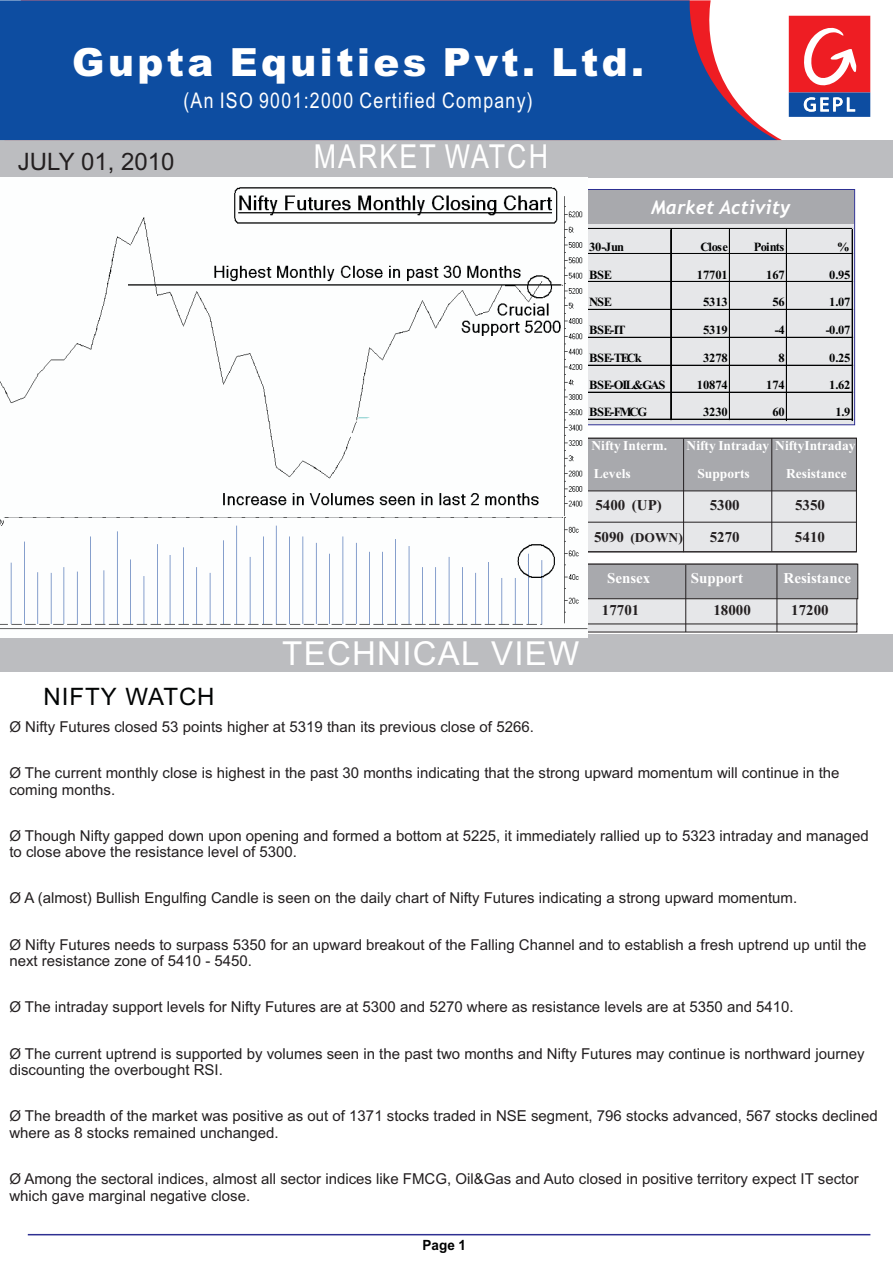
<style>
.page{position:relative;width:893px;height:1263px;background:#fff}
.page>*{position:absolute;margin:0;border:0;box-sizing:border-box;transform-origin:0 0}
.t1{font:900 38.85px "Arial";letter-spacing:.09em;color:#fff}
.t2{font:33px "Arial";letter-spacing:.04em;color:#fff}
.t3{font:33px "Arial";letter-spacing:.075em;color:#fff;scale:.81 1}
.t4{font:24px "Arial";color:#231f20}
.t5{font:24px "Arial";letter-spacing:.04em;color:#020404}
.t6{font:21.6px "Arial Narrow";letter-spacing:.06em;color:#fff}
.t7{font:italic 700 18.9px "Trebuchet MS";color:#fff}
.t8{font:15px/16.8px "Arial";color:#231f20}
.t9{font:700 15px "Times New Roman";color:#231f20}
.t10{font:700 15px "Times New Roman";color:#fff}
.t11{font:700 14.1px "Arial";color:#010202;scale:.96 1}
.t12{font:700 13.5px "Times New Roman";color:#fff}
.t13{font:700 13.5px "Times New Roman";color:#231f20}
.t14{font:700 12.45px "Times New Roman";letter-spacing:-.01em;color:#010202}
.t15{font:700 12.45px "Times New Roman";letter-spacing:-.085em;color:#010202}
.s1{font-size:15px}
</style>
<div class="page">
<svg style="left:587px;top:564px;width:271px;height:68px;background:#bebfc2"></svg>
<hr style="left:777px;top:564px;width:1px;height:68px;background:#231f20">
<hr style="left:685px;top:565px;width:1px;height:67px;background:#231f20">
<hr style="left:587px;top:624px;width:271px;height:1px;background:#231f20">
<div style="left:588px;top:189px;width:267px;height:236px;background:#e6e7e9"></div>
<svg style="left:588px;top:438px;width:269px;height:113px;background:#c4c5c8"></svg>
<hr style="left:585px;top:551px;width:272px;height:1px;background:#231f20">
<hr style="left:771px;top:438px;width:1px;height:114px;background:#231f20">
<hr style="left:683px;top:439px;width:1px;height:113px;background:#231f20">
<div style="left:0;top:140px;width:893px;height:37px;background:#bcbdc0"></div>
<svg style="left:0;top:0;width:777px;height:140px;background:#2057a4"></svg>
<div style="left:789px;top:16px;width:81px;height:76px;background:#ee1d23"></div>
<div style="left:789px;top:92px;width:81px;height:25px;background:#0d4da1"></div>
<svg style="left:804px;top:27px;width:52px;height:59px"></svg>
<svg style="left:804px;top:97px;width:51px;height:15px"></svg>
<div style="left:587px;top:190px;width:267px;height:34px;background:#a8a9ad"></div>
<hr style="left:586px;top:522px;width:271px;height:1px;background:#231f20">
<div style="left:0;top:635px;width:893px;height:37px;background:#bcbdc0"></div>
<hr style="left:28px;top:1234px;width:842px;height:1px;background:#2e3092">
<hr style="left:587px;top:228px;width:266px;height:1px;background:#010202">
<hr style="left:587px;top:253px;width:266px;height:1px;background:#010202">
<hr style="left:587px;top:281px;width:266px;height:1px;background:#010202">
<hr style="left:587px;top:309px;width:266px;height:1px;background:#010202">
<hr style="left:587px;top:337px;width:266px;height:1px;background:#010202">
<hr style="left:587px;top:365px;width:266px;height:1px;background:#010202">
<hr style="left:587px;top:392px;width:266px;height:1px;background:#010202">
<hr style="left:670px;top:229px;width:1px;height:191px;background:#010202">
<hr style="left:671px;top:229px;width:1px;height:191px;background:#010202">
<hr style="left:729px;top:229px;width:1px;height:191px;background:#010202">
<hr style="left:587px;top:419px;width:266px;height:1px;background:#010202">
<hr style="left:786px;top:229px;width:1px;height:192px;background:#010202">
<hr style="left:852px;top:229px;width:1px;height:192px;background:#010202">
<img style="left:0;top:187px;width:587px;height:450px">
<h1 class="t1" style="left:72px;top:48px;width:573px">Gupta Equities Pvt. Ltd.</h1>
<h3 class="t6" style="left:183px;top:92px;width:351px">(An ISO 9001:2000 Certified Company)</h3>
<h3 class="t4" style="left:18px;top:153px;width:158px">JULY 01, 2010</h3>
<h3 class="t5" style="left:44px;top:687px;width:173px">NIFTY WATCH</h3>
<h2 class="t3" style="left:314px;top:144px;width:290px">MARKET WATCH</h2>
<p class="t7" style="left:651px;top:200px;width:141px">Market Activity</p>
<p class="t14" style="left:589px;top:242px;width:37px">30-Jun</p>
<p class="t14" style="left:700px;top:242px;width:29px">Close</p>
<p class="t14" style="left:754px;top:242px;width:32px">Points</p>
<p class="t14" style="left:837px;top:242px;width:14px">%</p>
<p class="t14" style="left:589px;top:270px;width:25px">BSE</p>
<p class="t14" style="left:697px;top:270px;width:32px">17701</p>
<p class="t14" style="left:766px;top:270px;width:20px">167</p>
<p class="t14" style="left:829px;top:270px;width:23px">0.95</p>
<p class="t14" style="left:589px;top:298px;width:25px">NSE</p>
<p class="t14" style="left:703px;top:298px;width:26px">5313</p>
<p class="t14" style="left:772px;top:298px;width:14px">56</p>
<p class="t14" style="left:829px;top:298px;width:23px">1.07</p>
<p class="t14" style="left:589px;top:326px;width:38px">BSE-IT</p>
<p class="t14" style="left:703px;top:326px;width:26px">5319</p>
<p class="t14" style="left:775px;top:326px;width:11px">-4</p>
<p class="t14" style="left:826px;top:326px;width:26px">-0.07</p>
<p class="t14" style="left:589px;top:354px;width:54px">BSE-TECk</p>
<p class="t14" style="left:703px;top:354px;width:26px">3278</p>
<p class="t14" style="left:778px;top:354px;width:8px">8</p>
<p class="t14" style="left:829px;top:354px;width:23px">0.25</p>
<p class="t15" style="left:589px;top:381px;width:78px">BSE-OIL&amp;GAS</p>
<p class="t14" style="left:697px;top:381px;width:32px">10874</p>
<p class="t14" style="left:766px;top:381px;width:20px">174</p>
<p class="t14" style="left:829px;top:381px;width:23px">1.62</p>
<p class="t14" style="left:589px;top:408px;width:59px">BSE-FMCG</p>
<p class="t14" style="left:703px;top:408px;width:26px">3230</p>
<p class="t14" style="left:772px;top:408px;width:14px">60</p>
<p class="t14" style="left:835px;top:408px;width:17px">1.9</p>
<p class="t12" style="left:591px;top:440px;width:77px">Nifty Interm.</p>
<p class="t12" style="left:687px;top:440px;width:170px">Nifty Intraday NiftyIntraday</p>
<p class="t12" style="left:594px;top:469px;width:38px">Levels</p>
<p class="t12" style="left:697px;top:469px;width:54px">Supports</p>
<p class="t12" style="left:786px;top:469px;width:62px">Resistance</p>
<p class="t9" style="left:595px;top:500px;width:68px">5400 (UP)</p>
<p class="t9" style="left:710px;top:500px;width:31px">5300</p>
<p class="t9" style="left:795px;top:500px;width:31px">5350</p>
<p class="t13" style="left:594px;top:533px;width:90px"><span class="s1">5090</span> (DOWN)</p>
<p class="t9" style="left:710px;top:532px;width:31px">5270</p>
<p class="t9" style="left:795px;top:532px;width:31px">5410</p>
<h2 class="t2" style="left:282px;top:641px;width:299px">TECHNICAL VIEW</h2>
<p class="t10" style="left:607px;top:573px;width:45px">Sensex</p>
<p class="t10" style="left:691px;top:573px;width:54px">Support</p>
<p class="t10" style="left:783px;top:573px;width:69px">Resistance</p>
<p class="t9" style="left:602px;top:605px;width:39px">17701</p>
<p class="t9" style="left:713px;top:605px;width:39px">18000</p>
<p class="t9" style="left:791px;top:605px;width:39px">17200</p>
<p class="t8" style="left:9px;top:719px;width:526px">Ø Nifty Futures closed 53 points higher at 5319 than its previous close of 5266.</p>
<p class="t8" style="left:9px;top:765px;width:832px">Ø The current monthly close is highest in the past 30 months indicating that the strong upward momentum will continue in the coming months.</p>
<p class="t8" style="left:9px;top:828px;width:861px">Ø Though Nifty gapped down upon opening and formed a bottom at 5225, it immediately rallied up to 5323 intraday and managed to close above the resistance level of 5300.</p>
<p class="t8" style="left:9px;top:891px;width:789px">Ø A (almost) Bullish Engulfing Candle is seen on the daily chart of Nifty Futures indicating a strong upward momentum.</p>
<p class="t8" style="left:9px;top:937px;width:859px">Ø Nifty Futures needs to surpass 5350 for an upward breakout of the Falling Channel and to establish a fresh uptrend up until the next resistance zone of 5410 - 5450.</p>
<p class="t8" style="left:9px;top:1000px;width:786px">Ø The intraday support levels for Nifty Futures are at 5300 and 5270 where as resistance levels are at 5350 and 5410.</p>
<p class="t8" style="left:9px;top:1046px;width:857px">Ø The current uptrend is supported by volumes seen in the past two months and Nifty Futures may continue is northward journey discounting the overbought RSI.</p>
<p class="t8" style="left:9px;top:1109px;width:870px">Ø The breadth of the market was positive as out of 1371 stocks traded in NSE segment, 796 stocks advanced, 567 stocks declined where as 8 stocks remained unchanged.</p>
<p class="t8" style="left:9px;top:1172px;width:851px">Ø Among the sectoral indices, almost all sector indices like FMCG, Oil&amp;Gas and Auto closed in positive territory expect IT sector which gave marginal negative close.</p>
<p class="t11" style="left:423px;top:1239px;width:47px">Page 1</p>
</div>
